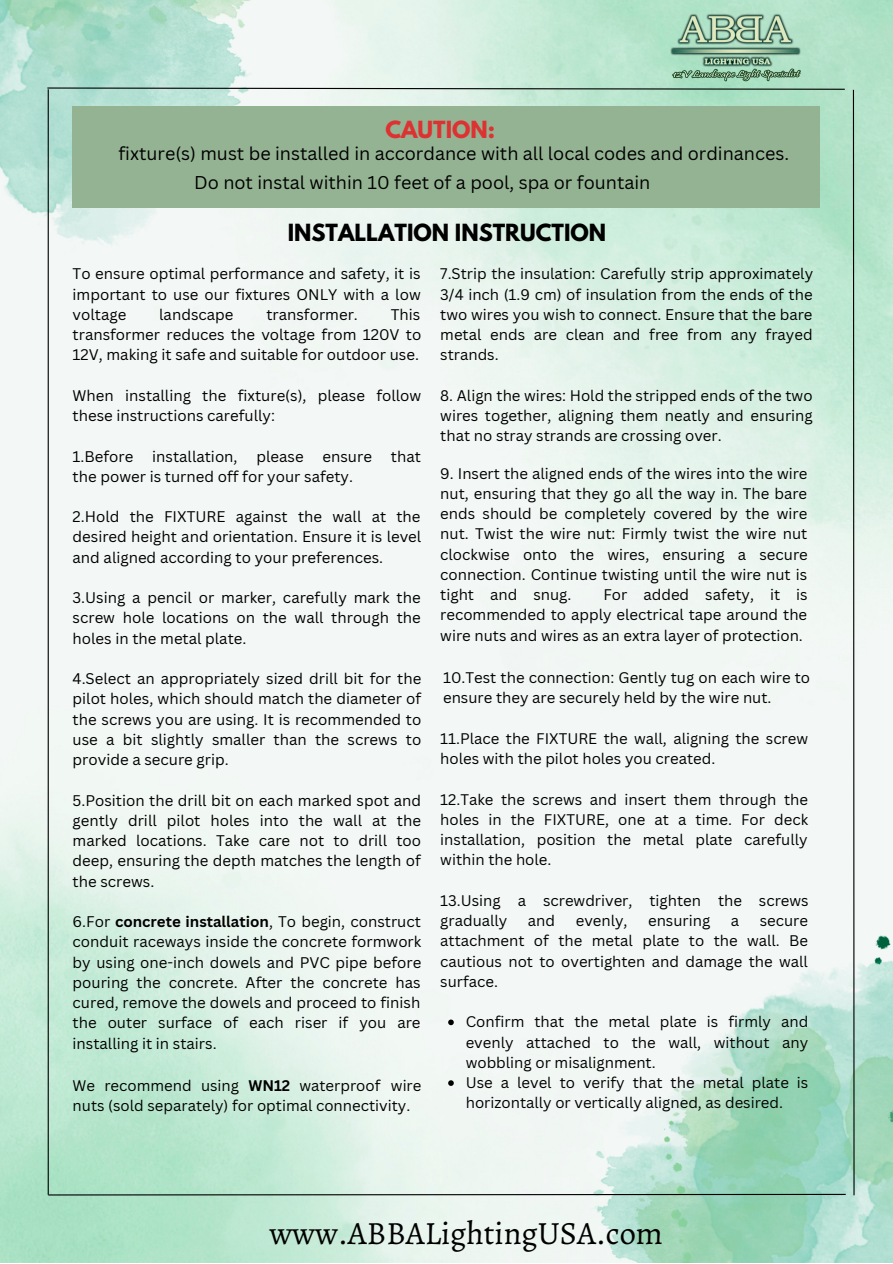
<style>
.page{position:relative;width:893px;height:1264px;background:#fff}
.page>*{position:absolute;margin:0;border:0;box-sizing:border-box;transform-origin:0 0}
.t1{font:32.4px "Alegreya";color:#000}
.t2{font:700 21px "League Spartan";color:#000}
.t3{font:700 21px "League Spartan";color:#dd3232}
.t4{font:18px "Canva Sans";color:#000}
.t5{font:15px/20.2px "Canva Sans";color:#000;text-align:justify}
.s1{font-weight:700}
</style>
<div class="page">
<img style="left:0;top:0;width:892px;height:1262px">
<img style="left:667px;top:13px;width:136px;height:69px">
<img style="left:0;top:0;width:278px;height:255px">
<div style="left:73px;top:106px;width:747px;height:101px;background:#94b393"></div>
<img style="left:589px;top:900px;width:303px;height:362px">
<svg style="left:47px;top:1193px;width:799px;height:3px;background:#778f83"></svg>
<hr style="left:48px;top:89px;width:1px;height:1105px;background:#000">
<svg style="left:46px;top:87px;width:799px;height:3px;background:#7b9086"></svg>
<svg style="left:852px;top:89px;width:3px;height:1107px;background:#82938a"></svg>
<svg style="left:448px;top:1019px;width:6px;height:6px"></svg>
<svg style="left:448px;top:1080px;width:6px;height:5px"></svg>
<p class="t3" style="left:385px;top:119px;width:111px">CAUTION:</p>
<p class="t4" style="left:118px;top:141px;width:672px">fixture(s) must be installed in accordance with all local codes and ordinances.</p>
<p class="t4" style="left:194px;top:170px;width:458px">Do not instal within 10 feet of a pool, spa or fountain</p>
<p class="t2" style="left:288px;top:222px;width:320px">INSTALLATION INSTRUCTION</p>
<p class="t5" style="left:73px;top:263px;width:349px">To ensure optimal performance and safety, it is important to use our fixtures ONLY with a low voltage</p>
<p class="t5" style="left:159px;top:304px;width:76px">landscape</p>
<p class="t5" style="left:266px;top:304px;width:93px">transformer.</p>
<p class="t5" style="left:73px;top:304px;width:350px;text-indent:318px">This transformer reduces the voltage from 120V to 12V, making it safe and suitable for outdoor use.</p>
<p class="t5" style="left:73px;top:385px;width:350px">When installing the fixture(s), please follow these instructions carefully:</p>
<p class="t5" style="left:73px;top:445px;width:62px">1.Before</p>
<p class="t5" style="left:152px;top:445px;width:87px">installation,</p>
<p class="t5" style="left:256px;top:445px;width:49px">please</p>
<p class="t5" style="left:322px;top:445px;width:51px">ensure</p>
<p class="t5" style="left:391px;top:445px;width:31px">that</p>
<p class="t5" style="left:73px;top:466px;width:282px">the power is turned off for your safety.</p>
<p class="t5" style="left:73px;top:506px;width:350px">2.Hold the FIXTURE against the wall at the desired height and orientation. Ensure it is level and aligned according to your preferences.</p>
<p class="t5" style="left:73px;top:587px;width:350px">3.Using a pencil or marker, carefully mark the screw hole locations on the wall through the holes in the metal plate.</p>
<p class="t5" style="left:73px;top:668px;width:350px">4.Select an appropriately sized drill bit for the pilot holes, which should match the diameter of the screws you are using. It is recommended to use a bit slightly smaller than the screws to provide a secure grip.</p>
<p class="t5" style="left:73px;top:789px;width:350px">5.Position the drill bit on each marked spot and gently drill pilot holes into the wall at the marked locations. Take care not to drill too deep, ensuring the depth matches the length of the screws.</p>
<p class="t5" style="left:73px;top:911px;width:350px">6.For <span class="s1">concrete installation</span>, To begin, construct conduit raceways inside the concrete formwork by using one-inch dowels and PVC pipe before pouring the concrete. After the concrete has cured, remove the dowels and proceed to finish the outer surface of each riser if you are installing it in stairs.</p>
<p class="t5" style="left:73px;top:1074px;width:350px">We recommend using <span class="s1">WN12</span> waterproof wire nuts (sold separately) for optimal connectivity.</p>
<p class="t5" style="left:440px;top:263px;width:374px">7.Strip the insulation: Carefully strip approximately 3/4 inch (1.9 cm) of insulation from the ends of the two wires you wish to connect. Ensure that the bare metal ends are clean and free from any frayed strands.</p>
<p class="t5" style="left:440px;top:385px;width:374px">8. Align the wires: Hold the stripped ends of the two wires together, aligning them neatly and ensuring that no stray strands are crossing over.</p>
<p class="t5" style="left:440px;top:462px;width:369px">9. Insert the aligned ends of the wires into the wire nut, ensuring that they go all the way in. The bare ends should be completely covered by the wire nut. Twist the wire nut: Firmly twist the wire nut clockwise onto the wires, ensuring a secure connection. Continue twisting until the wire nut is tight and snug.</p>
<p class="t5" style="left:440px;top:584px;width:369px;text-indent:163px">For added safety, it is recommended to apply electrical tape around the wire nuts and wires as an extra layer of protection.</p>
<p class="t5" style="left:443px;top:667px;width:368px">10.Test the connection: Gently tug on each wire to ensure they are securely held by the wire nut.</p>
<p class="t5" style="left:440px;top:728px;width:369px">11.Place the FIXTURE the wall, aligning the screw holes with the pilot holes you created.</p>
<p class="t5" style="left:440px;top:788px;width:369px">12.Take the screws and insert them through the holes in the FIXTURE, one at a time. For deck installation, position the metal plate carefully within the hole.</p>
<p class="t5" style="left:440px;top:890px;width:370px">13.Using a screwdriver, tighten the screws gradually</p>
<p class="t5" style="left:528px;top:910px;width:29px">and</p>
<p class="t5" style="left:575px;top:910px;width:53px">evenly,</p>
<p class="t5" style="left:648px;top:910px;width:64px">ensuring</p>
<p class="t5" style="left:730px;top:910px;width:10px">a</p>
<p class="t5" style="left:440px;top:910px;width:369px;text-indent:319px">secure attachment of the metal plate to the wall. Be cautious not to overtighten and damage the wall surface.</p>
<p class="t5" style="left:465px;top:1011px;width:344px">Confirm that the metal plate is firmly and evenly attached to the wall, without any wobbling or misalignment.</p>
<p class="t5" style="left:465px;top:1072px;width:344px">Use a level to verify that the metal plate is horizontally or vertically aligned, as desired.</p>
<p class="t1" style="left:269px;top:1211px;width:395px">www.ABBALightingUSA.com</p>
</div>
